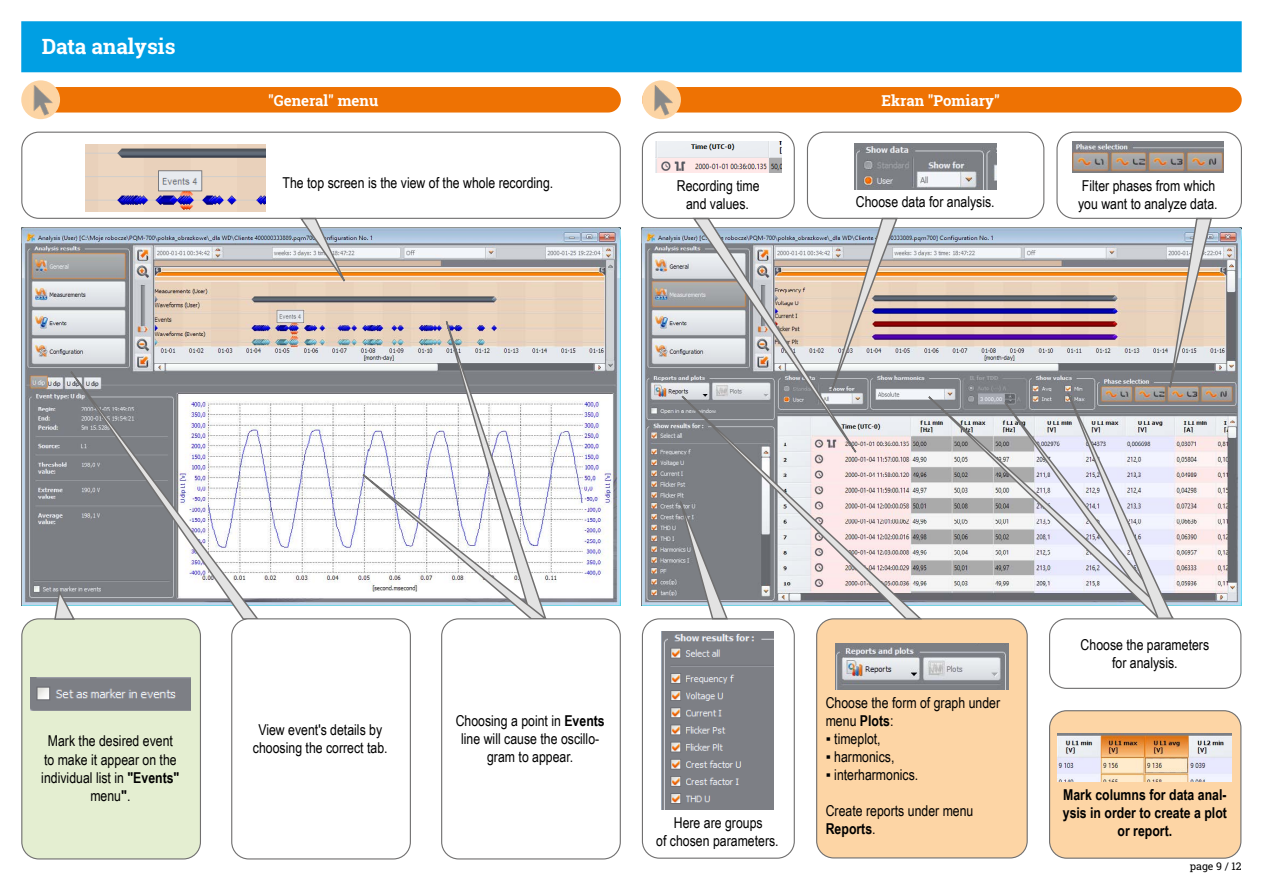
<style>
.page{position:relative;width:1263px;height:893px;background:#fff}
.page>*{position:absolute;margin:0;border:0;box-sizing:border-box;transform-origin:0 0}
.t1{font:700 21px "Roboto Slab";color:#fff}
.t2{font:15px/18px "Arial Narrow";color:#000;text-align:center}
.t3{font:700 15px/18px "Arial Narrow";color:#000;text-align:center}
.t4{font:700 15px "Roboto Slab";color:#fff}
.t5{font:10.5px "Roboto Slab";color:#000}
.s1{font-weight:700}
</style>
<div class="page">
<div style="left:21px;top:21px;width:1221px;height:51px;background:#009fe3;border:2px solid #009fe3"></div>
<div style="left:28px;top:87px;width:593px;height:26px;background:#ee7203;border-radius:13px"></div>
<img style="left:21px;top:80px;width:39px;height:39px;border-radius:19px">
<img style="left:21px;top:228px;width:600px;height:377px">
<img style="left:86px;top:144px;width:180px;height:68px">
<div style="left:21px;top:132px;width:600px;height:87px;border:1px solid #706f6f;border-radius:17px"></div>
<svg style="left:298px;top:217px;width:55px;height:79px;background:#cfc5bb"></svg>
<div style="left:22px;top:619px;width:178px;height:240px;background:#e4eed1;border-radius:17px"></div>
<img style="left:30px;top:677px;width:161px;height:33px">
<div style="left:21px;top:618px;width:180px;height:241px;border:1px solid #706f6f;border-radius:17px"></div>
<svg style="left:24px;top:307px;width:236px;height:314px"></svg>
<div style="left:232px;top:619px;width:178px;height:240px;background:#fff;border-radius:17px"></div>
<div style="left:231px;top:618px;width:180px;height:241px;border:1px solid #706f6f;border-radius:17px"></div>
<svg style="left:363px;top:256px;width:185px;height:171px"></svg>
<svg style="left:305px;top:427px;width:245px;height:194px"></svg>
<div style="left:642px;top:87px;width:600px;height:26px;background:#ee7203;border-radius:13px"></div>
<img style="left:642px;top:80px;width:39px;height:39px;border-radius:19px">
<div style="left:442px;top:619px;width:178px;height:240px;background:#fff;border-radius:17px"></div>
<div style="left:441px;top:618px;width:180px;height:241px;border:1px solid #706f6f;border-radius:17px"></div>
<svg style="left:53px;top:587px;width:23px;height:34px"></svg>
<img style="left:642px;top:228px;width:599px;height:377px">
<img style="left:661px;top:631px;width:113px;height:179px">
<div style="left:642px;top:618px;width:153px;height:241px;border:1px solid #706f6f;border-radius:17px"></div>
<img style="left:1072px;top:142px;width:151px;height:31px">
<div style="left:1056px;top:132px;width:186px;height:87px;border:1px solid #706f6f;border-radius:17px"></div>
<img style="left:655px;top:142px;width:126px;height:31px">
<div style="left:642px;top:132px;width:153px;height:87px;border:1px solid #706f6f;border-radius:17px"></div>
<img style="left:854px;top:143px;width:142px;height:46px">
<div style="left:807px;top:132px;width:237px;height:87px;border:1px solid #706f6f;border-radius:17px"></div>
<div style="left:1049px;top:618px;width:192px;height:71px;border:1px solid #706f6f;border-radius:17px"></div>
<div style="left:817px;top:619px;width:210px;height:239px;background:#fdd5a5;border-radius:17px"></div>
<img style="left:835px;top:643px;width:173px;height:47px">
<div style="left:816px;top:618px;width:212px;height:240px;border:1px solid #706f6f;border-radius:17px"></div>
<div style="left:1049px;top:711px;width:192px;height:147px;background:#fdd5a5;border-radius:17px"></div>
<img style="left:1058px;top:733px;width:174px;height:49px">
<div style="left:1049px;top:710px;width:192px;height:149px;border:1px solid #706f6f;border-radius:17px"></div>
<svg style="left:612px;top:329px;width:244px;height:292px"></svg>
<svg style="left:692px;top:216px;width:164px;height:295px;background:#b7b4b7"></svg>
<svg style="left:856px;top:329px;width:149px;height:291px"></svg>
<svg style="left:1005px;top:217px;width:208px;height:403px"></svg>
<svg style="left:694px;top:217px;width:205px;height:235px;background:#bebaba"></svg>
<h1 class="t1" style="left:42px;top:32px;width:135px">Data analysis</h1>
<p class="t4" style="left:268px;top:90px;width:112px">"General" menu</p>
<p class="t2" style="left:283px;top:174px;width:272px">The top screen is the view of the whole recording.</p>
<p class="t2" style="left:677px;top:176px;width:84px">Recording time and values.</p>
<p class="t4" style="left:881px;top:90px;width:120px">Ekran "Pomiary"</p>
<p class="t2" style="left:856px;top:192px;width:140px">Choose data for analysis.</p>
<p class="t2" style="left:1078px;top:176px;width:141px;text-align:left">Filter phases from which you want to analyze data.</p>
<p class="t2" style="left:41px;top:732px;width:140px">Mark the desired event to make it appear on the individual list in <span class="s1">"Events" </span>menu<span class="s1">"</span>.</p>
<p class="t2" style="left:253px;top:720px;width:136px">View event's details by choosing the correct tab.</p>
<p class="t2" style="left:456px;top:711px;width:151px">Choosing a point in <span class="s1">Events </span>line will cause the oscillo&shy;gram to appear.</p>
<p class="t2" style="left:656px;top:813px;width:124px">Here are groups<br>of chosen parameters.</p>
<p class="t2" style="left:826px;top:693px;width:176px;text-align:left">Choose the form of graph under menu <span class="s1">Plots</span>:</p>
<p class="t2" style="left:826px;top:729px;width:56px">▪ timeplot,</p>
<p class="t2" style="left:826px;top:747px;width:70px">▪ harmonics,</p>
<p class="t2" style="left:826px;top:765px;width:94px">▪ interharmonics.</p>
<p class="t2" style="left:826px;top:801px;width:149px;text-align:left">Create reports under menu<br><span class="s1">Reports</span>.</p>
<p class="t2" style="left:1080px;top:635px;width:130px">Choose the parameters for analysis.</p>
<p class="t3" style="left:1063px;top:785px;width:166px">Mark columns for data anal&shy;ysis in order to create a plot or report.</p>
<p class="t5" style="left:1190px;top:859px;width:53px">page 9 / 12</p>
</div>
